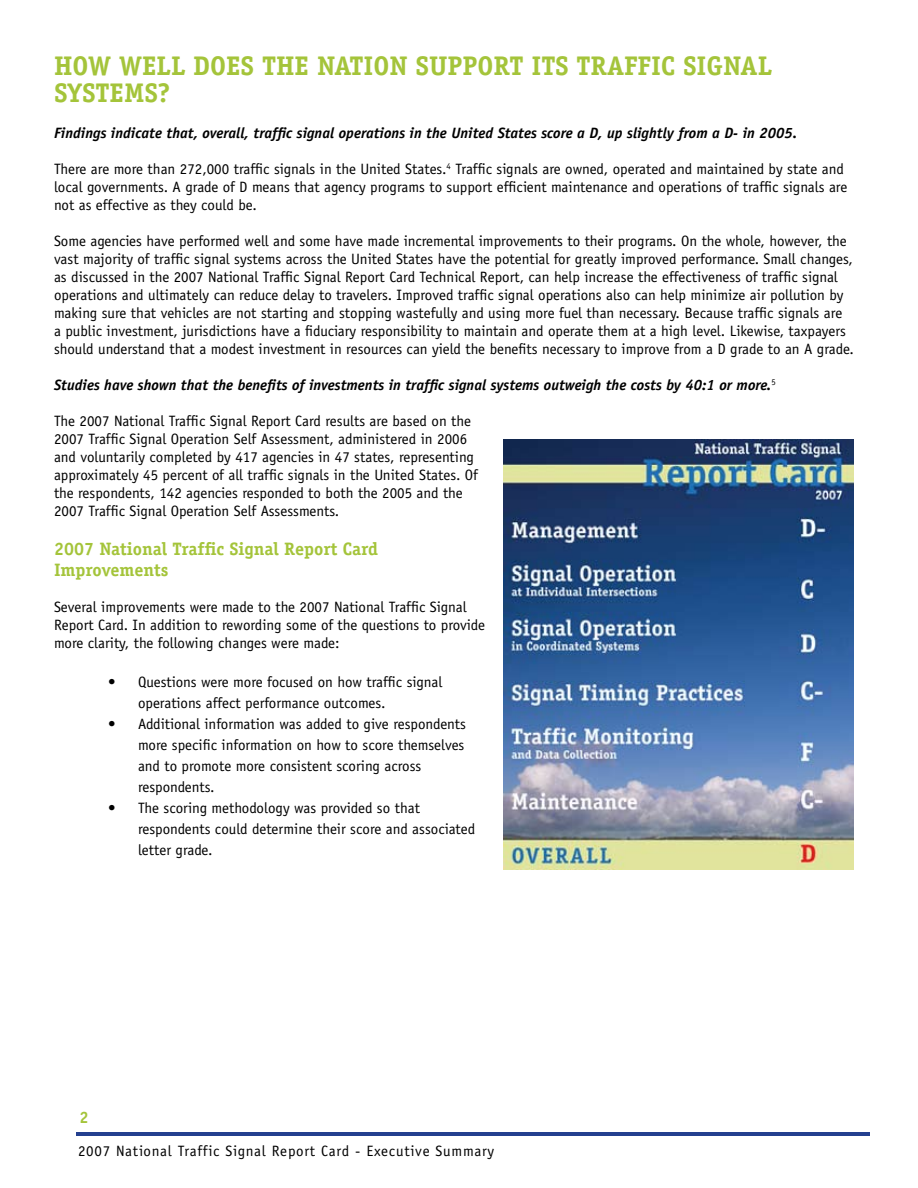
<style>
.page{position:relative;width:918px;height:1188px;background:#fff}
.page>*{position:absolute;margin:0;border:0;box-sizing:border-box;transform-origin:0 0}
.t1{font:700 27px/27px "Officina Serif";color:#a4c43a}
.t2{font:700 18px/21px "Officina Serif";color:#a4c43a}
.t3{font:15px/18px "Officina Sans";color:#000}
.t4{font:italic 700 15px "Officina Sans";color:#000}
.t5{font:15px "Officina Sans";letter-spacing:.05em;color:#000}
</style>
<div class="page">
<hr style="left:77px;top:1133px;width:793px;height:3px;background:#24408f">
<img style="left:503px;top:440px;width:351px;height:430px">
<h1 class="t1" style="left:54px;top:52px;width:720px">HOW WELL DOES THE NATION SUPPORT ITS TRAFFIC SIGNAL<br>SYSTEMS?</h1>
<p class="t4" style="left:54px;top:124px;width:745px">Findings indicate that, overall, traffic signal operations in the United States score a D, up slightly from a D- in 2005.</p>
<p class="t3" style="left:54px;top:160px;width:795px">There are more than 272,000 traffic signals in the United States.<sup>4</sup> Traffic signals are owned, operated and maintained by state and local governments. A grade of D means that agency programs to support efficient maintenance and operations of traffic signals are not as effective as they could be.</p>
<p class="t3" style="left:54px;top:232px;width:801px">Some agencies have performed well and some have made incremental improvements to their programs. On the whole, however, the vast majority of traffic signal systems across the United States have the potential for greatly improved performance. Small changes, as discussed in the 2007 National Traffic Signal Report Card Technical Report, can help increase the effectiveness of traffic signal operations and ultimately can reduce delay to travelers. Improved traffic signal operations also can help minimize air pollution by making sure that vehicles are not starting and stopping wastefully and using more fuel than necessary. Because traffic signals are<br>a public investment, jurisdictions have a fiduciary responsibility to maintain and operate them at a high level. Likewise, taxpayers should understand that a modest investment in resources can yield the benefits necessary to improve from a D grade to an A grade.</p>
<p class="t4" style="left:54px;top:376px;width:723px">Studies have shown that the benefits of investments in traffic signal systems outweigh the costs by 40:1 or more.<sup>5</sup></p>
<p class="t3" style="left:54px;top:412px;width:426px">The 2007 National Traffic Signal Report Card results are based on the 2007 Traffic Signal Operation Self Assessment, administered in 2006 and voluntarily completed by 417 agencies in 47 states, representing approximately 45 percent of all traffic signals in the United States. Of the respondents, 142 agencies responded to both the 2005 and the 2007 Traffic Signal Operation Self Assessments.</p>
<p class="t2" style="left:54px;top:538px;width:326px">2007 National Traffic Signal Report Card<br>Improvements</p>
<p class="t3" style="left:54px;top:598px;width:433px">Several improvements were made to the 2007 National Traffic Signal<br>Report Card. In addition to rewording some of the questions to provide more clarity, the following changes were made:</p>
<p class="t3" style="left:138px;top:672px;width:306px;line-height:21px;text-indent:-30px">• Questions were more focused on how traffic signal operations affect performance outcomes.</p>
<p class="t3" style="left:138px;top:714px;width:329px;line-height:21px;text-indent:-30px">• Additional information was added to give respondents more specific information on how to score themselves and to promote more consistent scoring across respondents.</p>
<p class="t3" style="left:138px;top:798px;width:339px;line-height:21px;text-indent:-30px">• The scoring methodology was provided so that respondents could determine their score and associated letter grade.</p>
<p class="t5" style="left:78px;top:1142px;width:418px">2007 National Traffic Signal Report Card - Executive Summary</p>
</div>
